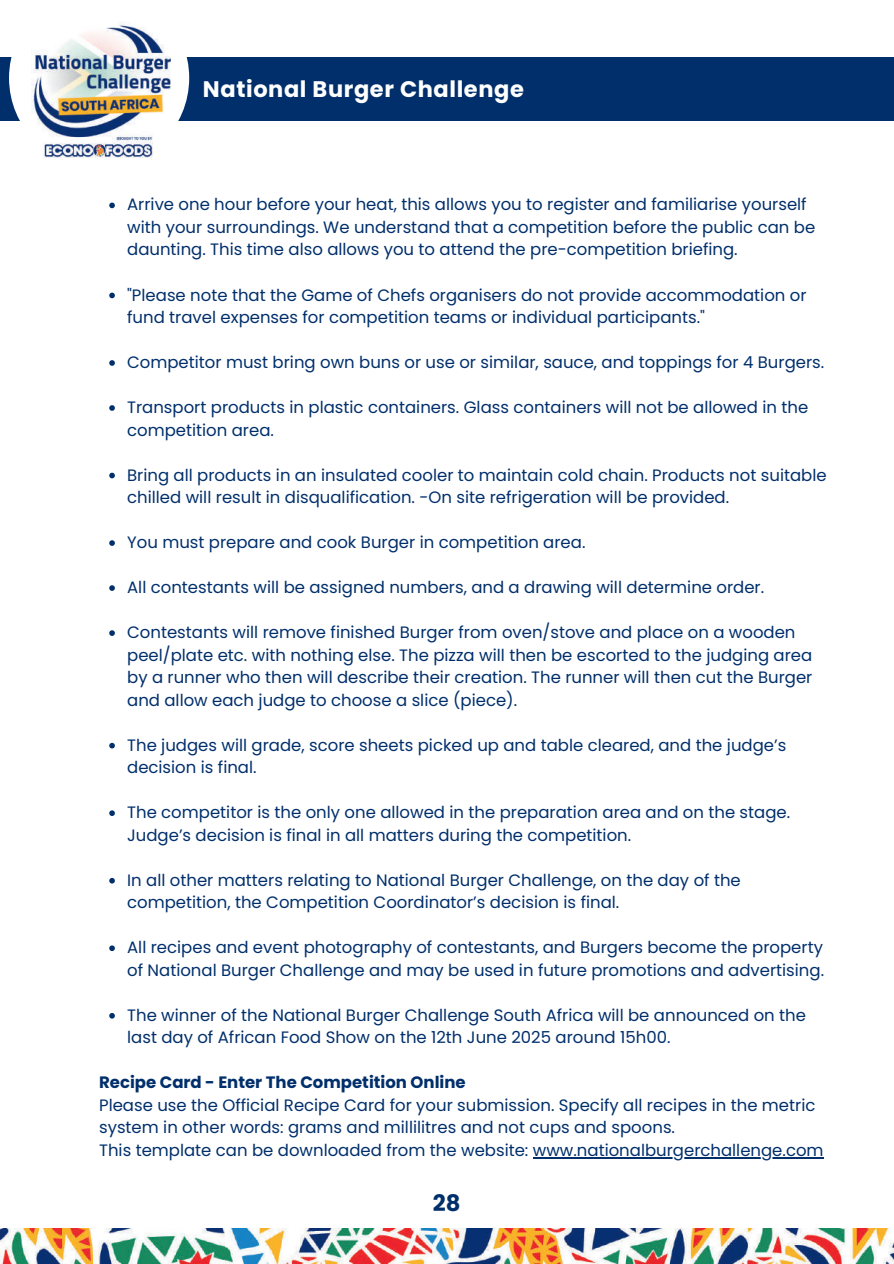
<style>
.page{position:relative;width:894px;height:1264px;background:#fff}
.page>*{position:absolute;margin:0;border:0;box-sizing:border-box;transform-origin:0 0}
.t1{font:700 22.8px "Poppins";color:#002f6b}
.t2{font:700 22.5px "Poppins";letter-spacing:.025em;color:#fff}
.t3{font:16.5px/22.5px "Poppins";color:#002f6b}
.t4{font:700 16.5px "Poppins";color:#002f6b}
</style>
<div class="page">
<img style="left:0;top:1228px;width:893px;height:35px">
<div style="left:0;top:58px;width:893px;height:63px;background:#002f6b"></div>
<svg style="left:9px;top:57px;width:180px;height:101px"></svg>
<img style="left:32px;top:22px;width:138px;height:135px">
<svg style="left:109px;top:202px;width:6px;height:6px"></svg>
<svg style="left:109px;top:292px;width:6px;height:6px"></svg>
<svg style="left:109px;top:360px;width:6px;height:6px"></svg>
<svg style="left:109px;top:405px;width:6px;height:6px"></svg>
<svg style="left:109px;top:472px;width:6px;height:6px"></svg>
<svg style="left:109px;top:540px;width:6px;height:6px"></svg>
<svg style="left:109px;top:585px;width:6px;height:6px"></svg>
<svg style="left:109px;top:630px;width:6px;height:6px"></svg>
<svg style="left:109px;top:742px;width:6px;height:6px"></svg>
<svg style="left:109px;top:810px;width:6px;height:6px"></svg>
<svg style="left:109px;top:877px;width:6px;height:6px"></svg>
<svg style="left:109px;top:945px;width:6px;height:6px"></svg>
<svg style="left:109px;top:1013px;width:6px;height:5px"></svg>
<hr style="left:532px;top:1156px;width:291px;height:2px;background:#002f6b">
<h2 class="t2" style="left:203px;top:73px;width:322px">National Burger Challenge</h2>
<p class="t3" style="left:127px;top:193px;width:689px">Arrive one hour before your heat, this allows you to register and familiarise yourself with your surroundings. We understand that a competition before the public can be daunting. This time also allows you to attend the pre-competition briefing.</p>
<p class="t3" style="left:127px;top:283px;width:680px">"Please note that the Game of Chefs organisers do not provide accommodation or fund travel expenses for competition teams or individual participants."</p>
<p class="t3" style="left:127px;top:351px;width:698px">Competitor must bring own buns or use or similar, sauce, and toppings for 4 Burgers.</p>
<p class="t3" style="left:127px;top:396px;width:682px">Transport products in plastic containers. Glass containers will not be allowed in the competition area.</p>
<p class="t3" style="left:127px;top:463px;width:700px">Bring all products in an insulated cooler to maintain cold chain. Products not suitable chilled will result in disqualification. -On site refrigeration will be provided.</p>
<p class="t3" style="left:127px;top:531px;width:459px">You must prepare and cook Burger in competition area.</p>
<p class="t3" style="left:127px;top:576px;width:638px">All contestants will be assigned numbers, and a drawing will determine order.</p>
<p class="t3" style="left:127px;top:621px;width:686px">Contestants will remove finished Burger from oven/stove and place on a wooden peel/plate etc. with nothing else. The pizza will then be escorted to the judging area by a runner who then will describe their creation. The runner will then cut the Burger and allow each judge to choose a slice (piece).</p>
<p class="t3" style="left:127px;top:733px;width:660px">The judges will grade, score sheets picked up and table cleared, and the judge’s decision is final.</p>
<p class="t3" style="left:127px;top:801px;width:664px">The competitor is the only one allowed in the preparation area and on the stage.<br>Judge’s decision is final in all matters during the competition.</p>
<p class="t3" style="left:127px;top:868px;width:615px">In all other matters relating to National Burger Challenge, on the day of the competition, the Competition Coordinator’s decision is final.</p>
<p class="t3" style="left:127px;top:936px;width:698px">All recipes and event photography of contestants, and Burgers become the property of National Burger Challenge and may be used in future promotions and advertising.</p>
<p class="t3" style="left:127px;top:1003px;width:680px">The winner of the National Burger Challenge South Africa will be announced on the last day of African Food Show on the 12th June 2025 around 15h00.</p>
<p class="t4" style="left:99px;top:1071px;width:368px">Recipe Card - Enter The Competition Online</p>
<p class="t3" style="left:99px;top:1093px;width:725px">Please use the Official Recipe Card for your submission. Specify all recipes in the metric system in other words: grams and millilitres and not cups and spoons.<br>This template can be downloaded from the website: www.nationalburgerchallenge.com</p>
<h1 class="t1" style="left:433px;top:1186px;width:29px">28</h1>
</div>
